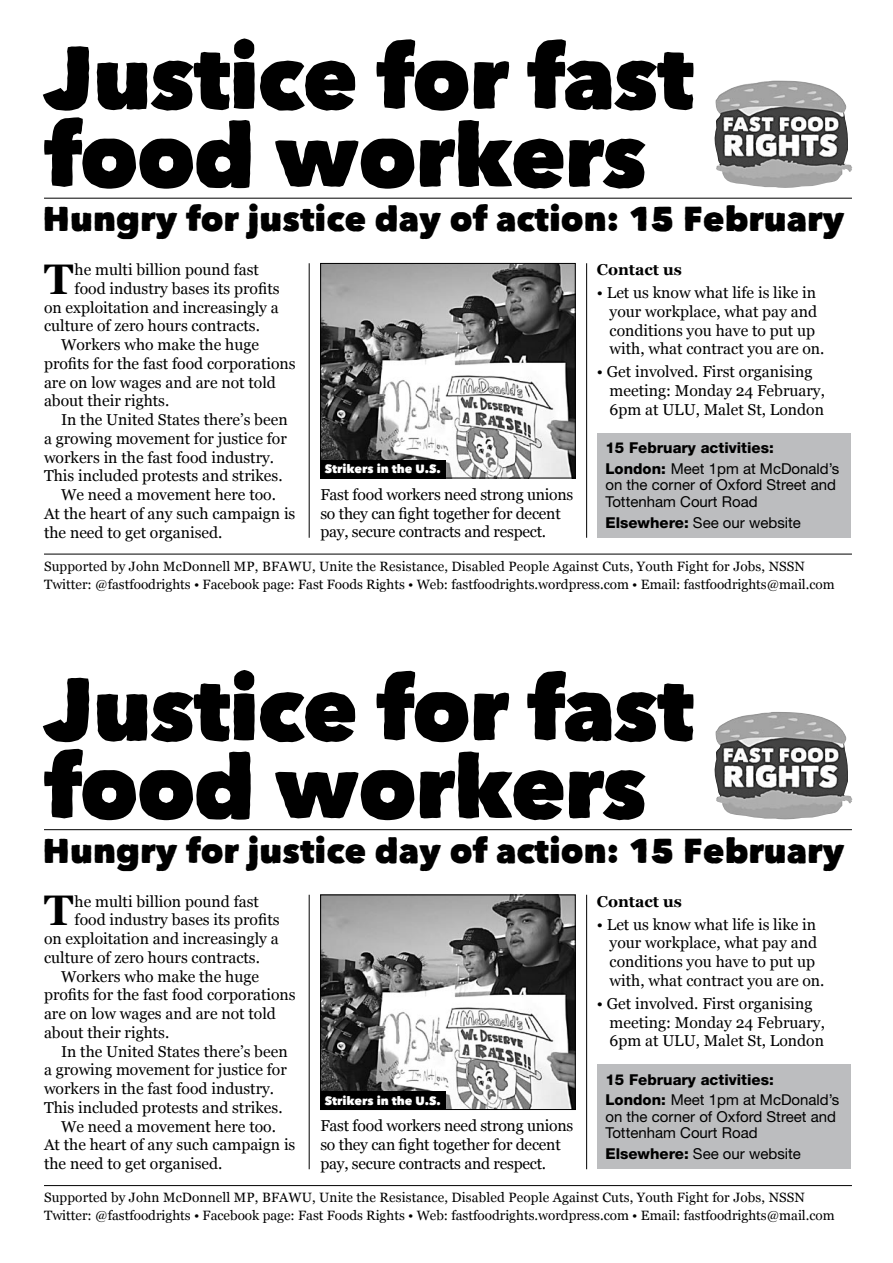
<style>
.page{position:relative;width:893px;height:1263px;background:#fff}
.page>*{position:absolute;margin:0;border:0;box-sizing:border-box;transform-origin:0 0}
.t1{font:88.5px/78px "Matiz";letter-spacing:-.02em;color:#000}
.t2{font:700 42.75px "Georgia";color:#000}
.t3{font:34.5px "Matiz";color:#000}
.t4{font:15.75px/18.8px "Georgia";color:#000}
.t5{font:700 15.75px "Georgia";color:#000}
.t6{font:15px/16.5px "Helvetica Neue";color:#000}
.t7{font:800 15px/20.7px "Helvetica Neue";color:#000}
.t8{font:13.5px/18px "Georgia";color:#000}
.t9{font:12px "Matiz";color:#fff}
.s1{font-weight:400}
.s2{font-weight:800}
</style>
<div class="page">
<hr style="left:44px;top:554px;width:808px;height:1px;background:#000">
<hr style="left:44px;top:198px;width:808px;height:1px;background:#000">
<img style="left:714px;top:80px;width:138px;height:108px">
<img style="left:322px;top:265px;width:251px;height:211px">
<div style="left:320px;top:263px;width:255px;height:215px;border:1px solid #000"></div>
<hr style="left:309px;top:263px;width:1px;height:275px;background:#000">
<hr style="left:586px;top:263px;width:1px;height:275px;background:#000">
<div style="left:320px;top:460px;width:126px;height:18px;background:#000"></div>
<div style="left:597px;top:433px;width:253px;height:105px;background:#bcbdbf"></div>
<hr style="left:44px;top:1185px;width:808px;height:1px;background:#000">
<hr style="left:44px;top:829px;width:808px;height:1px;background:#000">
<img style="left:714px;top:712px;width:139px;height:108px">
<img style="left:322px;top:897px;width:251px;height:211px">
<div style="left:320px;top:895px;width:255px;height:215px;border:1px solid #000"></div>
<hr style="left:309px;top:895px;width:1px;height:274px;background:#000">
<hr style="left:586px;top:895px;width:1px;height:274px;background:#000">
<div style="left:320px;top:1091px;width:126px;height:19px;background:#000"></div>
<div style="left:597px;top:1064px;width:253px;height:105px;background:#bcbdbf"></div>
<h1 class="t1" style="left:44px;top:38px;width:652px">Justice for fast food workers</h1>
<h3 class="t3" style="left:43px;top:198px;width:804px">Hungry for justice day of action: 15 February</h3>
<h2 class="t2" style="left:44px;top:255px;width:31px">T</h2>
<p class="t4" style="left:75px;top:260px;width:186px">he multi billion pound fast</p>
<p class="t5" style="left:597px;top:261px;width:87px">Contact us</p>
<p class="t4" style="left:610px;top:283px;width:216px;text-indent:-13px">• Let us know what life is like in your workplace, what pay and conditions you have to put up with, what contract you are on.</p>
<p class="t4" style="left:610px;top:363px;width:217px;text-indent:-13px">• Get involved. First organising meeting: Monday 24 February,<br>6pm at ULU, Malet St, London</p>
<p class="t4" style="left:75px;top:279px;width:206px">food industry bases its profits</p>
<p class="t4" style="left:44px;top:298px;width:236px">on exploitation and increasingly a</p>
<p class="t4" style="left:44px;top:317px;width:217px">culture of zero hours contracts.</p>
<p class="t4" style="left:61px;top:335px;width:199px">Workers who make the huge</p>
<p class="t4" style="left:44px;top:354px;width:253px">profits for the fast food corporations</p>
<p class="t4" style="left:44px;top:373px;width:233px">are on low wages and are not told</p>
<p class="t4" style="left:44px;top:392px;width:127px">about their rights.</p>
<p class="t4" style="left:61px;top:410px;width:228px">In the United States there’s been</p>
<p class="t4" style="left:44px;top:429px;width:244px">a growing movement for justice for</p>
<p class="t4" style="left:44px;top:448px;width:232px">workers in the fast food industry.</p>
<p class="t4" style="left:44px;top:467px;width:240px">This included protests and strikes.</p>
<p class="t4" style="left:61px;top:485px;width:216px">We need a movement here too.</p>
<p class="t4" style="left:44px;top:504px;width:253px">At the heart of any such campaign is</p>
<p class="t4" style="left:44px;top:523px;width:180px">the need to get organised.</p>
<p class="t7" style="left:605px;top:437px;width:235px">15 February activities:<br>London: <span class="s1">Meet 1pm at McDonald’s</span></p>
<p class="t6" style="left:605px;top:476px;width:232px">on the corner of Oxford Street and<br>Tottenham Court Road</p>
<p class="t6" style="left:605px;top:514px;width:197px"><span class="s2">Elsewhere:</span> See our website</p>
<p class="t9" style="left:325px;top:462px;width:117px">Strikers in the U.S.</p>
<p class="t4" style="left:320px;top:485px;width:254px">Fast food workers need strong unions so they can fight together for decent pay, secure contracts and respect.</p>
<p class="t8" style="left:44px;top:557px;width:792px">Supported by John McDonnell MP, BFAWU, Unite the Resistance, Disabled People Against Cuts, Youth Fight for Jobs, NSSN<br>Twitter: @fastfoodrights • Facebook page: Fast Foods Rights • Web: fastfoodrights.wordpress.com • Email: fastfoodrights@mail.com</p>
<h1 class="t1" style="left:44px;top:670px;width:652px">Justice for fast food workers</h1>
<h3 class="t3" style="left:43px;top:829px;width:804px">Hungry for justice day of action: 15 February</h3>
<h2 class="t2" style="left:44px;top:886px;width:31px">T</h2>
<p class="t4" style="left:75px;top:892px;width:186px">he multi billion pound fast</p>
<p class="t5" style="left:597px;top:892px;width:87px">Contact us</p>
<p class="t4" style="left:610px;top:915px;width:216px;text-indent:-13px">• Let us know what life is like in your workplace, what pay and conditions you have to put up with, what contract you are on.</p>
<p class="t4" style="left:610px;top:994px;width:217px;text-indent:-13px">• Get involved. First organising meeting: Monday 24 February,<br>6pm at ULU, Malet St, London</p>
<p class="t4" style="left:75px;top:910px;width:206px">food industry bases its profits</p>
<p class="t4" style="left:44px;top:929px;width:236px">on exploitation and increasingly a</p>
<p class="t4" style="left:44px;top:948px;width:217px">culture of zero hours contracts.</p>
<p class="t4" style="left:61px;top:967px;width:199px">Workers who make the huge</p>
<p class="t4" style="left:44px;top:985px;width:253px">profits for the fast food corporations</p>
<p class="t4" style="left:44px;top:1004px;width:233px">are on low wages and are not told</p>
<p class="t4" style="left:44px;top:1023px;width:127px">about their rights.</p>
<p class="t4" style="left:61px;top:1042px;width:228px">In the United States there’s been</p>
<p class="t4" style="left:44px;top:1060px;width:244px">a growing movement for justice for</p>
<p class="t4" style="left:44px;top:1079px;width:232px">workers in the fast food industry.</p>
<p class="t4" style="left:44px;top:1098px;width:240px">This included protests and strikes.</p>
<p class="t4" style="left:61px;top:1117px;width:216px">We need a movement here too.</p>
<p class="t4" style="left:44px;top:1135px;width:253px">At the heart of any such campaign is</p>
<p class="t4" style="left:44px;top:1154px;width:180px">the need to get organised.</p>
<p class="t7" style="left:605px;top:1069px;width:235px">15 February activities:<br>London: <span class="s1">Meet 1pm at McDonald’s</span></p>
<p class="t6" style="left:605px;top:1108px;width:232px">on the corner of Oxford Street and<br>Tottenham Court Road</p>
<p class="t6" style="left:605px;top:1145px;width:197px"><span class="s2">Elsewhere:</span> See our website</p>
<p class="t9" style="left:325px;top:1093px;width:117px">Strikers in the U.S.</p>
<p class="t4" style="left:320px;top:1116px;width:254px">Fast food workers need strong unions so they can fight together for decent pay, secure contracts and respect.</p>
<p class="t8" style="left:44px;top:1189px;width:792px">Supported by John McDonnell MP, BFAWU, Unite the Resistance, Disabled People Against Cuts, Youth Fight for Jobs, NSSN<br>Twitter: @fastfoodrights • Facebook page: Fast Foods Rights • Web: fastfoodrights.wordpress.com • Email: fastfoodrights@mail.com</p>
</div>
